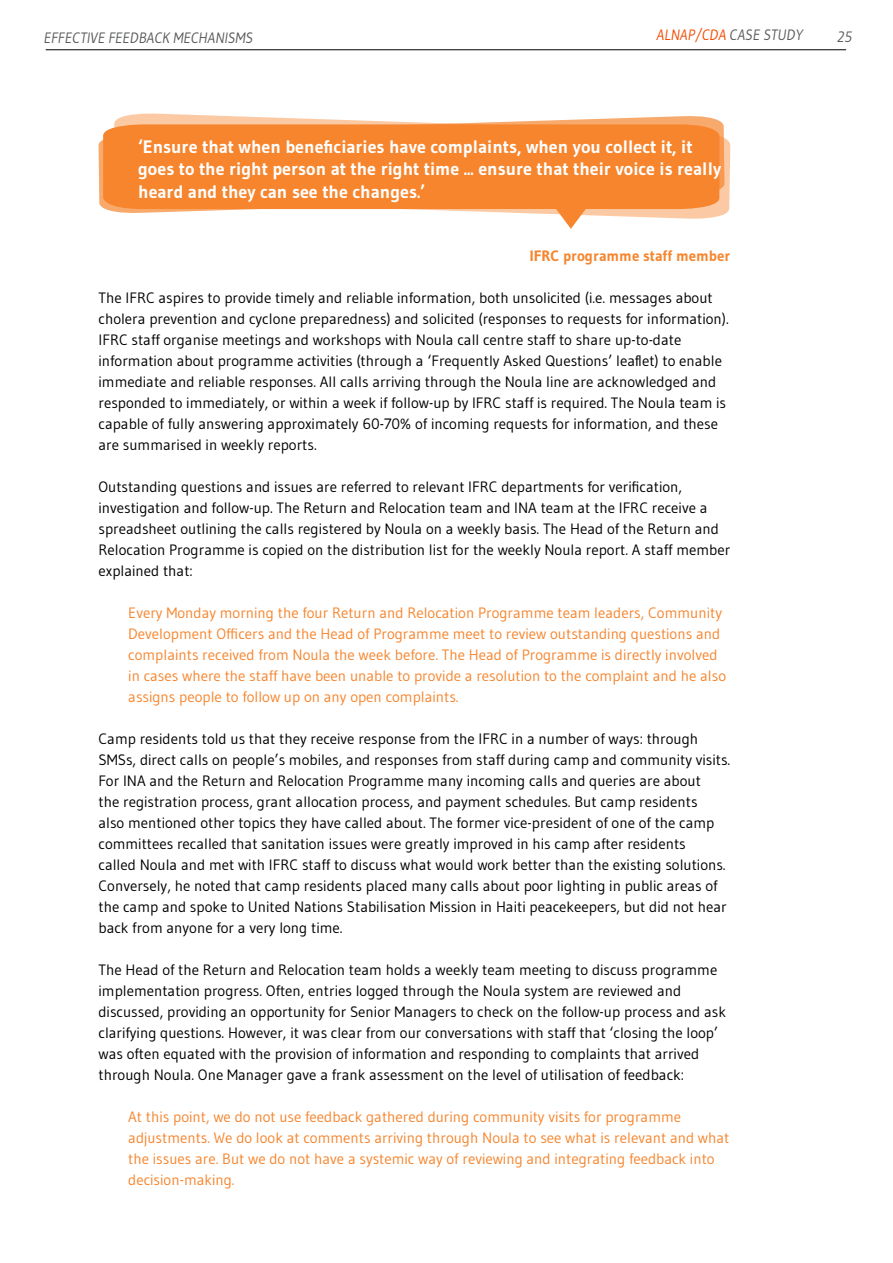
<style>
.page{position:relative;width:893px;height:1263px;background:#fff}
.page>*{position:absolute;margin:0;border:0;box-sizing:border-box;transform-origin:0 0}
.t1{font:700 18px/22.5px "Gudea";color:#fff}
.t2{font:15px/21px "Gudea";color:#000}
.t3{font:15px/21px "Gudea";color:#f6852d}
.t4{font:italic 15px "Gudea";color:#58595b}
.t5{font:700 15px "Gudea";color:#f6852d}
.t6{font:italic 15px "Gudea";color:#f24900}
.s1{color:#58595b}
</style>
<div class="page">
<hr style="left:46px;top:49px;width:800px;height:1px;background:#000">
<svg style="left:130px;top:113px;width:600px;height:106px"></svg>
<svg style="left:98px;top:115px;width:627px;height:99px;background:#f69245"></svg>
<svg style="left:553px;top:180px;width:36px;height:49px"></svg>
<p class="t4" style="left:44px;top:28px;width:211px">EFFECTIVE FEEDBACK MECHANISMS</p>
<p class="t6" style="left:657px;top:25px;width:148px">ALNAP/CDA <span class="s1">CASE STUDY</span></p>
<p class="t4" style="left:837px;top:27px;width:16px">25</p>
<p class="t1" style="left:138px;top:135px;width:585px">‘Ensure that when beneficiaries have complaints, when you collect it, it goes to the right person at the right time ... ensure that their voice is really heard and they can see the changes.’</p>
<p class="t5" style="left:530px;top:246px;width:202px">IFRC programme staff member</p>
<p class="t2" style="left:99px;top:287px;width:632px">The IFRC aspires to provide timely and reliable information, both unsolicited (i.e. messages about cholera prevention and cyclone preparedness) and solicited (responses to requests for information).<br>IFRC staff organise meetings and workshops with Noula call centre staff to share up-to-date information about programme activities (through a ‘Frequently Asked Questions’ leaflet) to enable immediate and reliable responses. All calls arriving through the Noula line are acknowledged and responded to immediately, or within a week if follow-up by IFRC staff is required. The Noula team is capable of fully answering approximately 60-70% of incoming requests for information, and these are summarised in weekly reports.</p>
<p class="t2" style="left:99px;top:476px;width:633px">Outstanding questions and issues are referred to relevant IFRC departments for verification, investigation and follow-up. The Return and Relocation team and INA team at the IFRC receive a spreadsheet outlining the calls registered by Noula on a weekly basis. The Head of the Return and Relocation Programme is copied on the distribution list for the weekly Noula report. A staff member explained that:</p>
<p class="t3" style="left:128px;top:602px;width:599px">Every Monday morning the four Return and Relocation Programme team leaders, Community Development Officers and the Head of Programme meet to review outstanding questions and complaints received from Noula the week before. The Head of Programme is directly involved in cases where the staff have been unable to provide a resolution to the complaint and he also assigns people to follow up on any open complaints.</p>
<p class="t2" style="left:99px;top:728px;width:633px">Camp residents told us that they receive response from the IFRC in a number of ways: through SMSs, direct calls on people’s mobiles, and responses from staff during camp and community visits.<br>For INA and the Return and Relocation Programme many incoming calls and queries are about<br>the registration process, grant allocation process, and payment schedules. But camp residents<br>also mentioned other topics they have called about. The former vice-president of one of the camp committees recalled that sanitation issues were greatly improved in his camp after residents<br>called Noula and met with IFRC staff to discuss what would work better than the existing solutions.<br>Conversely, he noted that camp residents placed many calls about poor lighting in public areas of the camp and spoke to United Nations Stabilisation Mission in Haiti peacekeepers, but did not hear back from anyone for a very long time.</p>
<p class="t2" style="left:99px;top:959px;width:629px">The Head of the Return and Relocation team holds a weekly team meeting to discuss programme implementation progress. Often, entries logged through the Noula system are reviewed and discussed, providing an opportunity for Senior Managers to check on the follow-up process and ask clarifying questions. However, it was clear from our conversations with staff that ‘closing the loop’ was often equated with the provision of information and responding to complaints that arrived through Noula. One Manager gave a frank assessment on the level of utilisation of feedback:</p>
<p class="t3" style="left:128px;top:1106px;width:603px">At this point, we do not use feedback gathered during community visits for programme adjustments. We do look at comments arriving through Noula to see what is relevant and what the issues are. But we do not have a systemic way of reviewing and integrating feedback into decision-making.</p>
</div>
